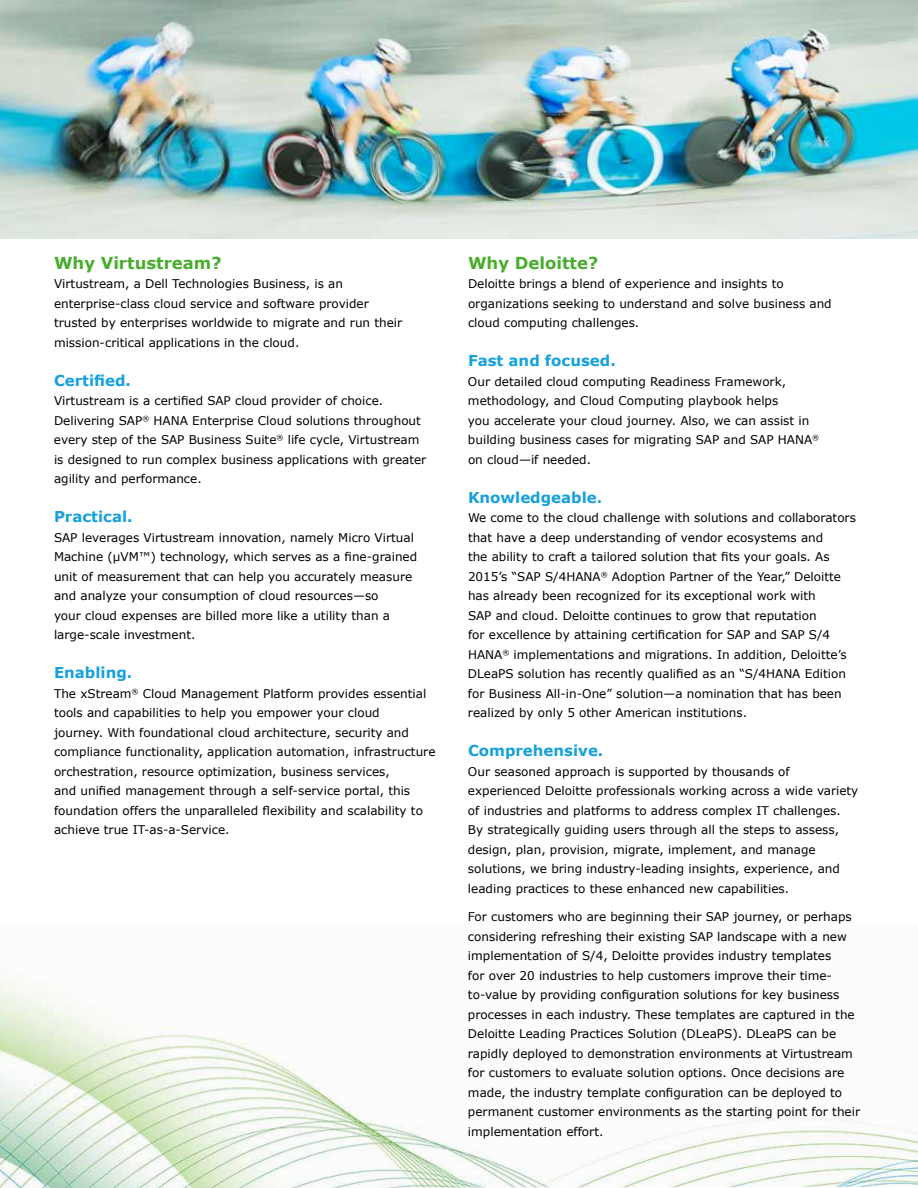
<style>
.page{position:relative;width:918px;height:1188px;background:#fff}
.page>*{position:absolute;margin:0;border:0;box-sizing:border-box;transform-origin:0 0}
.t1{font:700 16.5px "Verdana";color:#4aad30}
.t2{font:700 15px "Verdana";color:#17a1db}
.t3{font:12px/19.5px "Verdana";color:#000}
</style>
<div class="page">
<img style="left:0;top:980px;width:918px;height:208px">
<img style="left:0;top:0;width:918px;height:239px">
<h1 class="t1" style="left:54px;top:252px;width:169px">Why Virtustream?</h1>
<p class="t3" style="left:54px;top:274px;width:350px">Virtustream, a Dell Technologies Business, is an enterprise-class cloud service and software provider trusted by enterprises worldwide to migrate and run their mission-critical applications in the cloud.</p>
<p class="t2" style="left:54px;top:370px;width:79px">Certified.</p>
<p class="t3" style="left:54px;top:391px;width:374px">Virtustream is a certified SAP cloud provider of choice.<br>Delivering SAP<sup>®</sup> HANA Enterprise Cloud solutions throughout every step of the SAP Business Suite<sup>®</sup> life cycle, Virtustream is designed to run complex business applications with greater agility and performance.</p>
<p class="t2" style="left:54px;top:507px;width:80px">Practical.</p>
<p class="t3" style="left:54px;top:528px;width:365px">SAP leverages Virtustream innovation, namely Micro Virtual Machine (μVM™) technology, which serves as a fine-grained unit of measurement that can help you accurately measure and analyze your consumption of cloud resources—so<br>your cloud expenses are billed more like a utility than a large-scale investment.</p>
<p class="t2" style="left:54px;top:663px;width:80px">Enabling.</p>
<p class="t3" style="left:54px;top:684px;width:383px">The xStream<sup>®</sup> Cloud Management Platform provides essential tools and capabilities to help you empower your cloud<br>journey. With foundational cloud architecture, security and compliance functionality, application automation, infrastructure orchestration, resource optimization, business services,<br>and unified management through a self-service portal, this foundation offers the unparalleled flexibility and scalability to achieve true IT-as-a-Service.</p>
<h1 class="t1" style="left:468px;top:252px;width:132px">Why Deloitte?</h1>
<p class="t3" style="left:468px;top:274px;width:365px">Deloitte brings a blend of experience and insights to organizations seeking to understand and solve business and cloud computing challenges.</p>
<p class="t2" style="left:468px;top:351px;width:149px">Fast and focused.</p>
<p class="t3" style="left:468px;top:372px;width:353px">Our detailed cloud computing Readiness Framework, methodology, and Cloud Computing playbook helps<br>you accelerate your cloud journey. Also, we can assist in building business cases for migrating SAP and SAP HANA<sup>® </sup>on cloud—if needed.</p>
<p class="t2" style="left:468px;top:487px;width:136px">Knowledgeable.</p>
<p class="t3" style="left:468px;top:508px;width:390px">We come to the cloud challenge with solutions and collaborators that have a deep understanding of vendor ecosystems and<br>the ability to craft a tailored solution that fits your goals. As 2015’s “SAP S/4HANA<sup>®</sup> Adoption Partner of the Year,” Deloitte has already been recognized for its exceptional work with<br>SAP and cloud. Deloitte continues to grow that reputation<br>for excellence by attaining certification for SAP and SAP S/4<br>HANA<sup>®</sup> implementations and migrations. In addition, Deloitte’s DLeaPS solution has recently qualified as an “S/4HANA Edition for Business All-in-One” solution—a nomination that has been realized by only 5 other American institutions.</p>
<p class="t2" style="left:468px;top:741px;width:137px">Comprehensive.</p>
<p class="t3" style="left:468px;top:762px;width:392px">Our seasoned approach is supported by thousands of experienced Deloitte professionals working across a wide variety of industries and platforms to address complex IT challenges.<br>By strategically guiding users through all the steps to assess, design, plan, provision, migrate, implement, and manage solutions, we bring industry-leading insights, experience, and leading practices to these enhanced new capabilities.</p>
<p class="t3" style="left:468px;top:907px;width:394px">For customers who are beginning their SAP journey, or perhaps considering refreshing their existing SAP landscape with a new implementation of S/4, Deloitte provides industry templates<br>for over 20 industries to help customers improve their time&shy;to-value by providing configuration solutions for key business processes in each industry. These templates are captured in the Deloitte Leading Practices Solution (DLeaPS). DLeaPS can be rapidly deployed to demonstration environments at Virtustream for customers to evaluate solution options. Once decisions are made, the industry template configuration can be deployed to permanent customer environments as the starting point for their implementation effort.</p>
</div>
